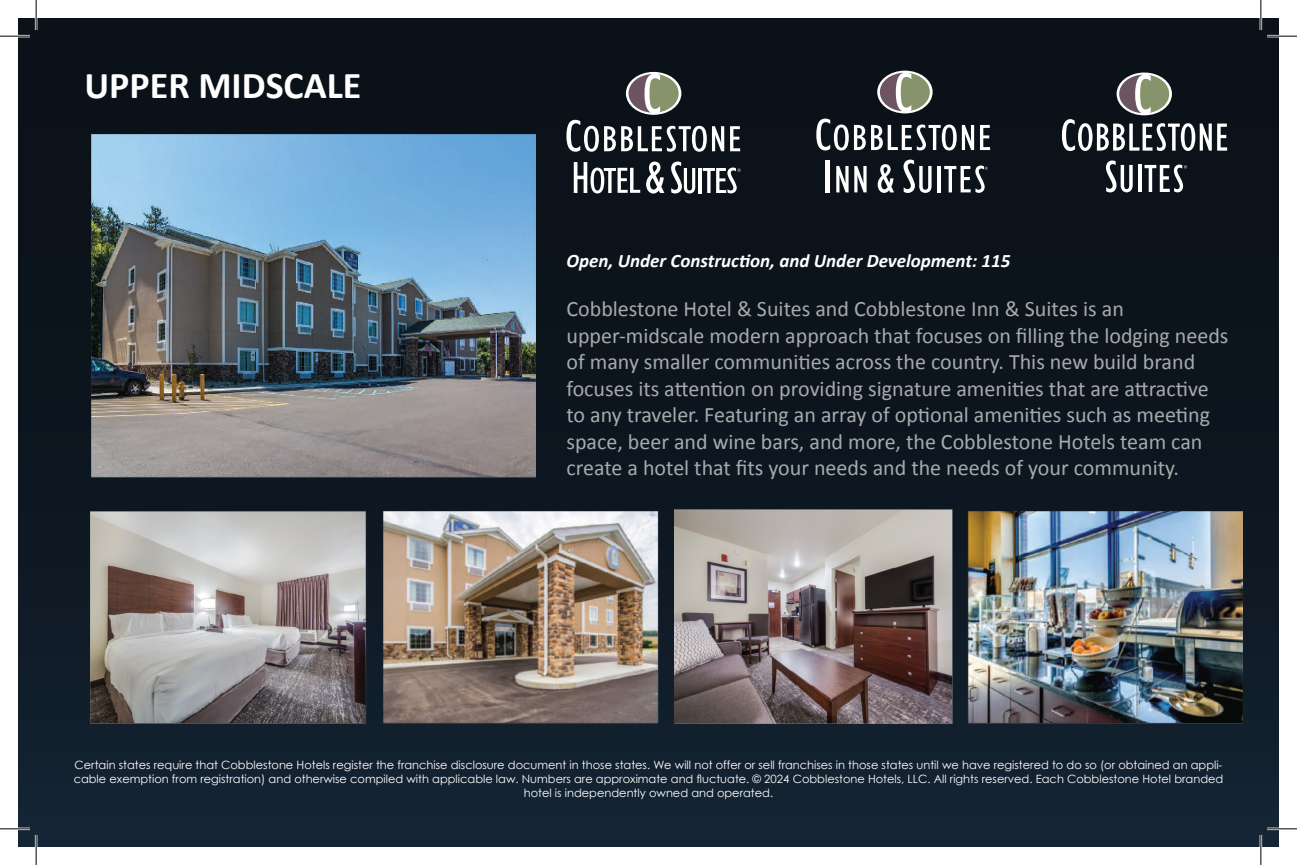
<style>
.page{position:relative;width:1297px;height:865px;background:#fff}
.page>*{position:absolute;margin:0;border:0;box-sizing:border-box;transform-origin:0 0}
.t1{font:700 38px "Calibri";color:#fff}
.t2{font:22px "Calibri";color:#a7aaac}
.t3{font:italic 700 19px "Calibri";color:#fff}
.t4{font:11.4px/13.6px "Century Gothic";color:#fff;text-align:center}
</style>
<div class="page">
<img style="left:18px;top:18px;width:1260px;height:828px">
<svg style="left:626px;top:72px;width:55px;height:43px"></svg>
<svg style="left:628px;top:74px;width:50px;height:39px"></svg>
<svg style="left:566px;top:120px;width:140px;height:32px"></svg>
<svg style="left:712px;top:126px;width:12px;height:25px"></svg>
<svg style="left:730px;top:126px;width:10px;height:25px"></svg>
<svg style="left:573px;top:162px;width:67px;height:31px"></svg>
<svg style="left:646px;top:161px;width:18px;height:32px"></svg>
<svg style="left:671px;top:161px;width:24px;height:32px"></svg>
<hr style="left:698px;top:168px;width:3px;height:25px;background:#fff">
<svg style="left:702px;top:167px;width:38px;height:26px"></svg>
<svg style="left:877px;top:71px;width:55px;height:42px"></svg>
<svg style="left:879px;top:73px;width:50px;height:38px"></svg>
<hr style="left:825px;top:160px;width:4px;height:32px;background:#fff">
<svg style="left:836px;top:166px;width:12px;height:26px"></svg>
<svg style="left:854px;top:166px;width:12px;height:26px"></svg>
<svg style="left:877px;top:164px;width:17px;height:29px"></svg>
<svg style="left:903px;top:159px;width:28px;height:34px"></svg>
<svg style="left:936px;top:166px;width:4px;height:26px"></svg>
<svg style="left:816px;top:118px;width:49px;height:32px"></svg>
<svg style="left:871px;top:124px;width:119px;height:26px"></svg>
<svg style="left:944px;top:165px;width:43px;height:28px"></svg>
<svg style="left:1061px;top:119px;width:165px;height:32px"></svg>
<svg style="left:1105px;top:160px;width:27px;height:32px"></svg>
<svg style="left:1137px;top:165px;width:4px;height:27px"></svg>
<svg style="left:1144px;top:164px;width:42px;height:28px"></svg>
<svg style="left:1116px;top:72px;width:55px;height:43px"></svg>
<svg style="left:1119px;top:75px;width:49px;height:38px"></svg>
<hr style="left:0;top:35px;width:30px;height:2px;background:#fff">
<hr style="left:1266px;top:35px;width:30px;height:2px;background:#fff">
<hr style="left:0;top:827px;width:30px;height:2px;background:#fff">
<hr style="left:1266px;top:827px;width:30px;height:2px;background:#fff">
<hr style="left:35px;top:0;width:2px;height:30px;background:#fff">
<hr style="left:35px;top:834px;width:2px;height:30px;background:#fff">
<hr style="left:1259px;top:0;width:2px;height:30px;background:#fff">
<hr style="left:1259px;top:834px;width:2px;height:30px;background:#fff">
<hr style="left:0;top:36px;width:30px;height:1px;background:#000">
<hr style="left:1266px;top:36px;width:30px;height:1px;background:#000">
<hr style="left:0;top:828px;width:30px;height:1px;background:#000">
<hr style="left:1266px;top:828px;width:30px;height:1px;background:#000">
<hr style="left:36px;top:0;width:1px;height:30px;background:#000">
<hr style="left:36px;top:834px;width:1px;height:30px;background:#000">
<hr style="left:1260px;top:0;width:1px;height:30px;background:#000">
<hr style="left:1260px;top:834px;width:1px;height:30px;background:#000">
<p class="t1" style="left:84px;top:61px;width:278px">UPPER MIDSCALE</p>
<p class="t3" style="left:566px;top:248px;width:445px">Open, Under Construction, and Under Development: 115</p>
<p class="t2" style="left:566px;top:295px;width:559px">Cobblestone Hotel &amp; Suites and Cobblestone Inn &amp; Suites is an</p>
<p class="t2" style="left:566px;top:321px;width:663px">upper-midscale modern approach that focuses on filling the lodging needs</p>
<p class="t2" style="left:566px;top:348px;width:630px">of many smaller communities across the country. This new build brand</p>
<p class="t2" style="left:566px;top:374px;width:643px">focuses its attention on providing signature amenities that are attractive</p>
<p class="t2" style="left:566px;top:401px;width:645px">to any traveler. Featuring an array of optional amenities such as meeting</p>
<p class="t2" style="left:566px;top:427px;width:637px">space, beer and wine bars, and more, the Cobblestone Hotels team can</p>
<p class="t2" style="left:566px;top:453px;width:614px">create a hotel that fits your needs and the needs of your community.</p>
<p class="t4" style="left:74px;top:758px;width:1151px">Certain states require that Cobblestone Hotels register the franchise disclosure document in those states. We will not offer or sell franchises in those states until we have registered to do so (or obtained an appli&shy;cable exemption from registration) and otherwise compiled with applicable law. Numbers are approximate and fluctuate. © 2024 Cobblestone Hotels, LLC. All rights reserved. Each Cobblestone Hotel branded hotel is independently owned and operated.</p>
</div>
